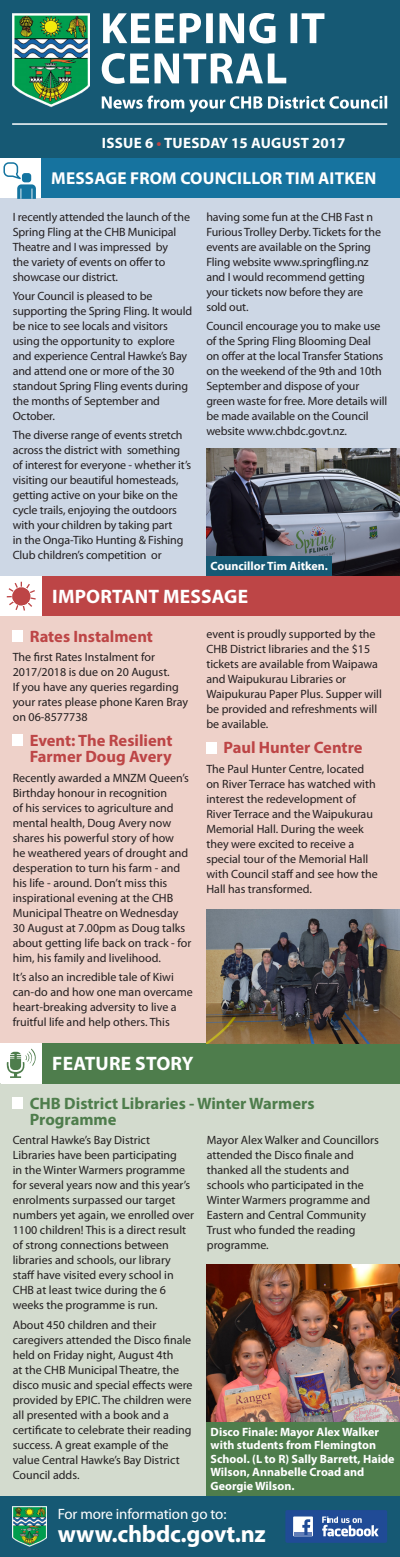
<style>
.page{position:relative;width:400px;height:1557px;background:#fff}
.page>*{position:absolute;margin:0;border:0;box-sizing:border-box;transform-origin:0 0}
.t1{font:700 24px "Myriad Pro";letter-spacing:-.01em;color:#fff}
.t2{font:700 19.5px "Myriad Pro";letter-spacing:.01em;color:#fff}
.t3{font:700 17.25px "Myriad Pro";letter-spacing:.01em;color:#fff}
.Body{font:700 16.5px/16.5px "Myriad Pro";color:#bd4546}
.Body-2{font:700 16.5px/16.5px "Myriad Pro";color:#4e7d4c}
.Body-3{font:700 15px "Myriad Pro";letter-spacing:.02em;color:#fff}
.t4{font:15px "Myriad Pro";letter-spacing:-.01em;color:#fff}
.Body-4{font:12px/15px "Myriad Pro";color:#231f20}
.Body-5{font:700 12px/13.5px "Myriad Pro";color:#fff}
.s1{color:#bd4546}
</style>
<div class="page">
<div style="left:0;top:1495px;width:400px;height:61px;background:#165974"></div>
<div style="left:0;top:0;width:400px;height:158px;background:#165974"></div>
<div style="left:0;top:158px;width:400px;height:41px;background:#16739f"></div>
<img style="left:13px;top:1506px;width:33px;height:40px">
<div style="left:285px;top:1509px;width:102px;height:33px;background:#204b96;border-radius:2px"></div>
<div style="left:293px;top:1516px;width:20px;height:20px;background:#fff"></div>
<hr style="left:294px;top:1531px;width:17px;height:3px;background:#607db8">
<svg style="left:302px;top:1519px;width:8px;height:15px"></svg>
<svg style="left:322px;top:1516px;width:56px;height:20px"></svg>
<div style="left:0;top:158px;width:40px;height:41px;background:#fff"></div>
<div style="left:0;top:199px;width:400px;height:377px;background:#cdd7e5"></div>
<div style="left:1px;top:576px;width:399px;height:40px;background:#bd4546"></div>
<div style="left:1px;top:576px;width:40px;height:40px;background:#fff"></div>
<svg style="left:102px;top:96px;width:285px;height:16px"></svg>
<svg style="left:102px;top:53px;width:184px;height:31px"></svg>
<svg style="left:103px;top:13px;width:221px;height:30px"></svg>
<svg style="left:3px;top:162px;width:33px;height:37px"></svg>
<svg style="left:7px;top:581px;width:29px;height:29px"></svg>
<img style="left:12px;top:13px;width:78px;height:94px">
<img style="left:206px;top:449px;width:194px;height:127px">
<div style="left:0;top:616px;width:400px;height:427px;background:#eed1c9"></div>
<div style="left:13px;top:630px;width:10px;height:11px;background:#fff"></div>
<div style="left:13px;top:734px;width:10px;height:11px;background:#fff"></div>
<div style="left:206px;top:741px;width:10px;height:12px;background:#fff"></div>
<div style="left:0;top:1083px;width:400px;height:412px;background:#d3dbce"></div>
<div style="left:13px;top:1097px;width:10px;height:11px;background:#fff"></div>
<div style="left:1px;top:1043px;width:399px;height:40px;background:#4e7d4c"></div>
<div style="left:1px;top:1043px;width:40px;height:40px;background:#fff"></div>
<svg style="left:6px;top:1048px;width:30px;height:29px"></svg>
<div style="left:206px;top:556px;width:126px;height:20px;background:#165974"></div>
<hr style="left:12px;top:123px;width:375px;height:2px;background:#fff">
<img style="left:206px;top:909px;width:194px;height:134px">
<img style="left:206px;top:1264px;width:194px;height:158px">
<div style="left:206px;top:1422px;width:194px;height:73px;background:#4e7d4c"></div>
<p class="Body-3" style="left:102px;top:133px;width:245px">ISSUE 6 <span class="s1">•</span> TUESDAY 15 AUGUST 2017</p>
<p class="t3" style="left:51px;top:167px;width:326px">MESSAGE FROM COUNCILLOR TIM AITKEN</p>
<p class="Body-4" style="left:13px;top:209px;width:179px">I recently attended the launch of the<br>Spring Fling at the CHB Municipal<br>Theatre and I was impressed by<br>the variety of events on offer to showcase our district.</p>
<p class="Body-4" style="left:13px;top:288px;width:181px">Your Council is pleased to be supporting the Spring Fling. It would be nice to see locals and visitors using the opportunity to explore and experience Central Hawke’s Bay and attend one or more of the 30 standout Spring Fling events during the months of September and<br>October.</p>
<p class="Body-4" style="left:13px;top:427px;width:180px">The diverse range of events stretch across the district with something of interest for everyone - whether it’s visiting our beautiful homesteads, getting active on your bike on the cycle trails, enjoying the outdoors with your children by taking part<br>in the Onga-Tiko Hunting &amp; Fishing Club children’s competition or</p>
<p class="Body-4" style="left:206px;top:209px;width:176px">having some fun at the CHB Fast n<br>Furious Trolley Derby. Tickets for the events are available on the Spring<br>Fling website www.springfling.nz and I would recommend getting your tickets now before they are sold out.</p>
<p class="Body-4" style="left:206px;top:318px;width:182px">Council encourage you to make use of the Spring Fling Blooming Deal<br>on offer at the local Transfer Stations on the weekend of the 9th and 10th September and dispose of your green waste for free. More details will be made available on the Council website www.chbdc.govt.nz.</p>
<p class="Body-5" style="left:210px;top:558px;width:119px">Councillor Tim Aitken.</p>
<p class="t2" style="left:52px;top:584px;width:197px">IMPORTANT MESSAGE</p>
<p class="Body" style="left:30px;top:627px;width:125px">Rates Instalment</p>
<p class="Body-4" style="left:13px;top:649px;width:177px">The first Rates Instalment for<br>2017/2018 is due on 20 August.<br>If you have any queries regarding your rates please phone Karen Bray on 06-8577738</p>
<p class="Body" style="left:30px;top:731px;width:144px">Event: The Resilient<br>Farmer Doug Avery</p>
<p class="Body-4" style="left:13px;top:770px;width:180px">Recently awarded a MNZM Queen’s<br>Birthday honour in recognition<br>of his services to agriculture and mental health, Doug Avery now shares his powerful story of how<br>he weathered years of drought and desperation to turn his farm - and his life - around. Don’t miss this inspirational evening at the CHB<br>Municipal Theatre on Wednesday<br>30 August at 7.00pm as Doug talks about getting life back on track - for him, his family and livelihood.</p>
<p class="Body-4" style="left:13px;top:969px;width:181px">It’s also an incredible tale of Kiwi can-do and how one man overcame heart-breaking adversity to live a fruitful life and help others. This</p>
<p class="Body-4" style="left:206px;top:626px;width:177px">event is proudly supported by the<br>CHB District libraries and the $15 tickets are available from Waipawa and Waipukurau Libraries or<br>Waipukurau Paper Plus. Supper will be provided and refreshments will be available.</p>
<p class="Body" style="left:223px;top:739px;width:141px">Paul Hunter Centre</p>
<p class="Body-4" style="left:206px;top:760px;width:173px">The Paul Hunter Centre, located on River Terrace has watched with interest the redevelopment of<br>River Terrace and the Waipukurau<br>Memorial Hall. During the week they were excited to receive a special tour of the Memorial Hall with Council staff and see how the<br>Hall has transformed.</p>
<p class="t2" style="left:52px;top:1051px;width:143px">FEATURE STORY</p>
<p class="Body-2" style="left:30px;top:1094px;width:286px">CHB District Libraries - Winter Warmers<br>Programme</p>
<p class="Body-4" style="left:13px;top:1132px;width:183px">Central Hawke’s Bay District Libraries have been participating<br>in the Winter Warmers programme for several years now and this year’s enrolments surpassed our target numbers yet again, we enrolled over 1100 children! This is a direct result of strong connections between libraries and schools, our library staff have visited every school in CHB at least twice during the 6 weeks the programme is run.</p>
<p class="Body-4" style="left:13px;top:1316px;width:181px">About 450 children and their caregivers attended the Disco finale held on Friday night, August 4th<br>at the CHB Municipal Theatre, the disco music and special effects were provided by EPIC. The children were all presented with a book and a certificate to celebrate their reading success. A great example of the value Central Hawke’s Bay District<br>Council adds.</p>
<p class="Body-4" style="left:207px;top:1132px;width:173px">Mayor Alex Walker and Councillors attended the Disco finale and thanked all the students and schools who participated in the<br>Winter Warmers programme and<br>Eastern and Central Community<br>Trust who funded the reading programme.</p>
<p class="Body-5" style="left:210px;top:1424px;width:185px">Disco Finale: Mayor Alex Walker with students from Flemington<br>School. (L to R) Sally Barrett, Haide<br>Wilson, Annabelle Croad and<br>Georgie Wilson.</p>
<p class="t4" style="left:58px;top:1504px;width:170px">For more information go to:</p>
<p class="t1" style="left:58px;top:1517px;width:209px">www.chbdc.govt.nz</p>
</div>
